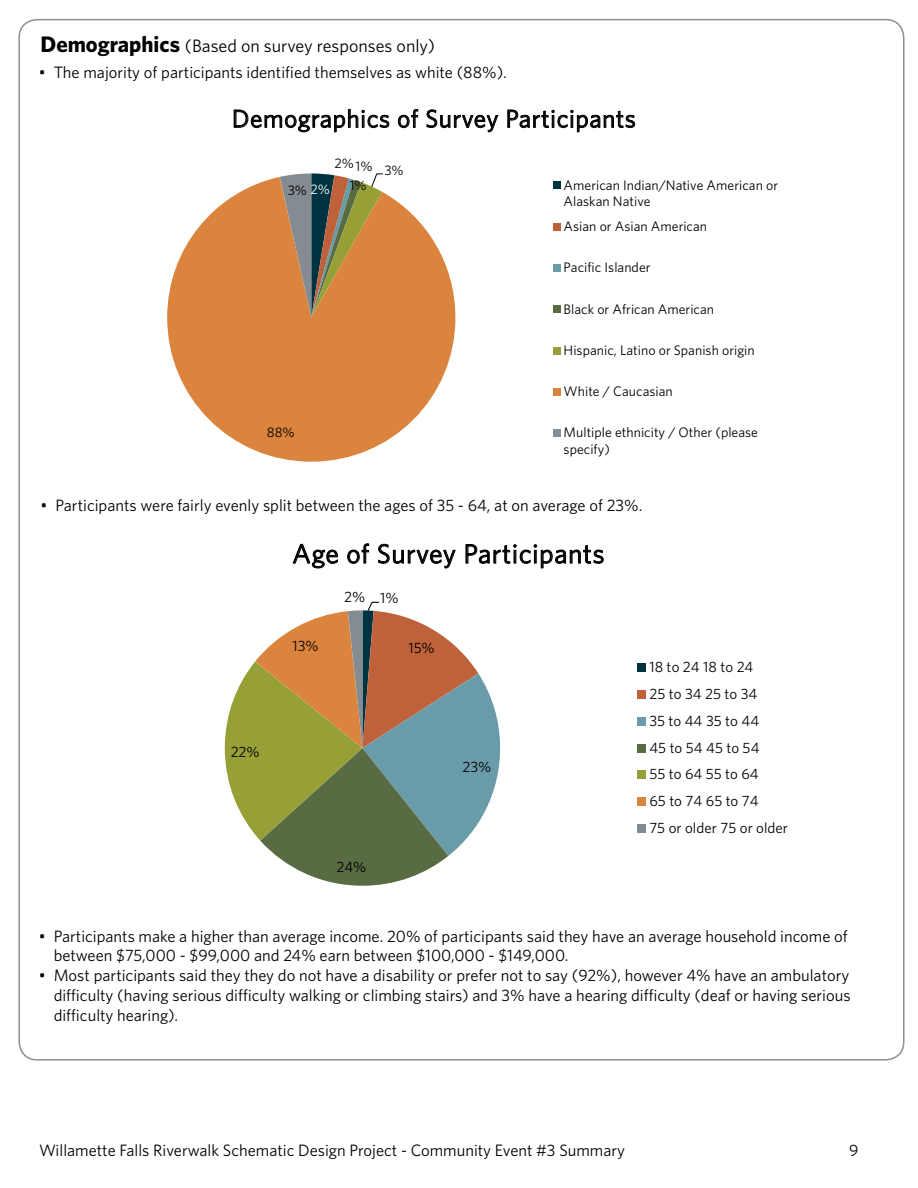
<style>
.page{position:relative;width:918px;height:1188px;background:#fff}
.page>*{position:absolute;margin:0;border:0;box-sizing:border-box;transform-origin:0 0}
.t1{font:27px "Whitney";letter-spacing:.025em;color:#000}
.t2{font:24.9px "Whitney";letter-spacing:.025em;color:#000}
.t3{font:18px "Whitney";color:#000}
.t4{font:16.5px/19.8px "Whitney";color:#000}
.t5{font:15px/26.8px "Whitney";color:#000}
.t6{font:13.8px/16.6px "Whitney";letter-spacing:.005em;color:#000}
.s1{font-weight:700;font-size:22.5px}
.s2{color:#fff}
</style>
<div class="page">
<svg style="left:167px;top:177px;width:288px;height:285px;fill:#db843d"></svg>
<svg style="left:280px;top:173px;width:104px;height:145px"></svg>
<svg style="left:234px;top:109px;width:156px;height:24px"></svg>
<svg style="left:398px;top:109px;width:21px;height:19px"></svg>
<svg style="left:426px;top:109px;width:73px;height:24px"></svg>
<svg style="left:507px;top:109px;width:128px;height:24px"></svg>
<div style="left:553px;top:182px;width:7px;height:7px;background:#003342"></div>
<div style="left:553px;top:223px;width:7px;height:7px;background:#bf623c"></div>
<div style="left:553px;top:264px;width:7px;height:8px;background:#6a9ba9"></div>
<div style="left:553px;top:306px;width:7px;height:7px;background:#586b42"></div>
<div style="left:553px;top:347px;width:7px;height:7px;background:#979f37"></div>
<div style="left:553px;top:388px;width:7px;height:8px;background:#db843d"></div>
<div style="left:553px;top:429px;width:7px;height:8px;background:#848c92"></div>
<svg style="left:225px;top:601px;width:275px;height:285px"></svg>
<svg style="left:292px;top:544px;width:46px;height:25px"></svg>
<svg style="left:347px;top:543px;width:23px;height:21px"></svg>
<svg style="left:378px;top:544px;width:78px;height:25px"></svg>
<svg style="left:465px;top:544px;width:139px;height:25px"></svg>
<div style="left:638px;top:664px;width:8px;height:8px;background:#003342"></div>
<div style="left:638px;top:690px;width:8px;height:8px;background:#bf623c"></div>
<div style="left:638px;top:717px;width:8px;height:8px;background:#6a9ba9"></div>
<div style="left:638px;top:744px;width:8px;height:8px;background:#586b42"></div>
<div style="left:638px;top:771px;width:8px;height:8px;background:#979f37"></div>
<div style="left:638px;top:798px;width:8px;height:8px;background:#db843d"></div>
<div style="left:638px;top:824px;width:8px;height:9px;background:#848c92"></div>
<p class="t3" style="left:40px;top:34px;width:396px"><span class="s1">Demographics</span> (Based on survey responses only)</p>
<p class="t4" style="left:39px;top:62px;width:470px">• The majority of participants identified themselves as white (88%).</p>
<h2 class="t2" style="left:232px;top:102px;width:405px">Demographics of Survey Participants</h2>
<p class="t6" style="left:350px;top:154px;width:24px;line-height:20.2px;text-indent:-15px">2%1%<br>1%</p>
<p class="t6" style="left:384px;top:162px;width:21px">3%</p>
<p class="t6" style="left:288px;top:181px;width:44px">3% <span class="s2">2%</span></p>
<p class="t6" style="left:267px;top:424px;width:29px">88%</p>
<p class="t6" style="left:564px;top:176px;width:216px">American Indian/Native American or<br>Alaskan Native</p>
<p class="t6" style="left:564px;top:218px;width:145px">Asian or Asian American</p>
<p class="t6" style="left:564px;top:259px;width:88px">Pacific Islander</p>
<p class="t6" style="left:564px;top:300px;width:152px">Black or African American</p>
<p class="t6" style="left:564px;top:341px;width:193px">Hispanic, Latino or Spanish origin</p>
<p class="t6" style="left:564px;top:383px;width:111px">White / Caucasian</p>
<p class="t6" style="left:564px;top:424px;width:196px">Multiple ethnicity / Other (please specify)</p>
<p class="t4" style="left:40px;top:495px;width:603px">• Participants were fairly evenly split between the ages of 35 - 64, at on average of 23%.</p>
<h1 class="t1" style="left:292px;top:536px;width:314px">Age of Survey Participants</h1>
<p class="t5" style="left:293px;top:632px;width:28px">13%</p>
<p class="t5" style="left:344px;top:583px;width:23px">2%</p>
<p class="t5" style="left:380px;top:584px;width:20px">1%</p>
<p class="t5" style="left:409px;top:634px;width:28px">15%</p>
<p class="t5" style="left:231px;top:738px;width:30px">22%</p>
<p class="t5" style="left:336px;top:853px;width:31px">24%</p>
<p class="t5" style="left:463px;top:753px;width:30px">23%</p>
<p class="t5" style="left:649px;top:653px;width:140px">18 to 24 18 to 24<br>25 to 34 25 to 34<br>35 to 44 35 to 44<br>45 to 54 45 to 54<br>55 to 64 55 to 64<br>65 to 74 65 to 74<br>75 or older 75 or older</p>
<p class="t4" style="left:54px;top:926px;width:796px;text-indent:-15px">• Participants make a higher than average income. 20% of participants said they have an average household income of between $75,000 - $99,000 and 24% earn between $100,000 - $149,000.</p>
<p class="t4" style="left:54px;top:965px;width:798px;text-align:justify;text-indent:-15px">• Most participants said they they do not have a disability or prefer not to say (92%), however 4% have an ambulatory difficulty (having serious difficulty walking or climbing stairs) and 3% have a hearing difficulty (deaf or having serious difficulty hearing).</p>
<p class="t4" style="left:39px;top:1140px;width:588px">Willamette Falls Riverwalk Schematic Design Project - Community Event #3 Summary</p>
<p class="t4" style="left:849px;top:1140px;width:11px">9</p>
</div>
